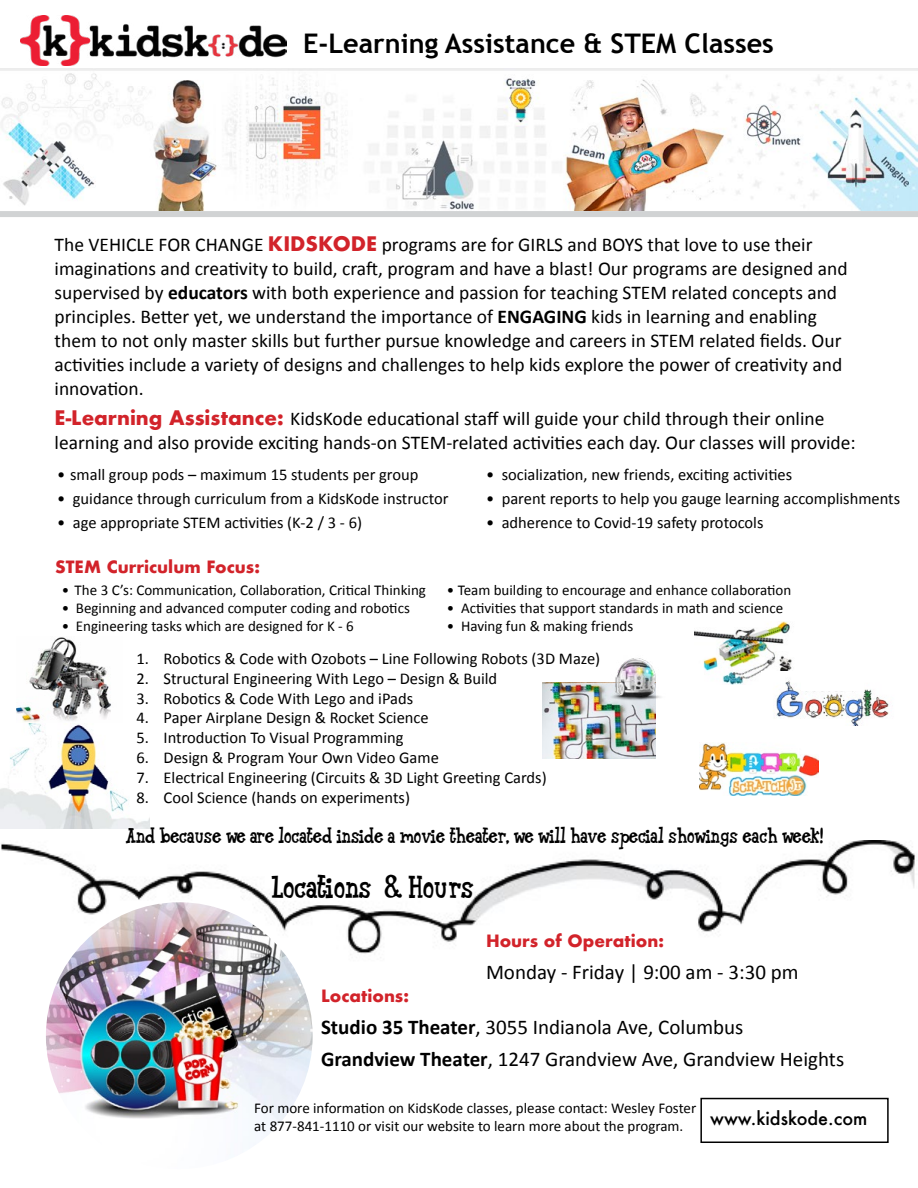
<style>
.page{position:relative;width:918px;height:1188px;background:#fff}
.page>*{position:absolute;margin:0;border:0;box-sizing:border-box;transform-origin:0 0}
.t1{font:700 27px "Trebuchet MS";color:#000}
.t2{font:27px "Alan Font";color:#000}
.t3{font:21px/31.7px "Calibri";color:#000}
.t4{font:19.5px/24px "Calibri";color:#000}
.t5{font:18px "Alan Font";color:#000}
.t6{font:500 18px "Futura";color:#000}
.t7{font:16.5px "Calibri";color:#000}
.t8{font:700 16.5px "Futura";color:#d2232a}
.t9{font:15px/18px "Calibri";color:#000}
.s1{font-family:"Futura";font-weight:700;color:#d2232a}
.s2{font-weight:700}
</style>
<div class="page">
<img style="left:16px;top:637px;width:95px;height:87px">
<img style="left:1px;top:841px;width:914px;height:127px">
<img style="left:0;top:69px;width:918px;height:142px">
<img style="left:21px;top:16px;width:265px;height:49px">
<div style="left:0;top:211px;width:918px;height:6px;background:#d1d3d4"></div>
<img style="left:699px;top:742px;width:119px;height:54px">
<img style="left:694px;top:621px;width:98px;height:64px">
<div style="left:700px;top:1098px;width:189px;height:45px;border:2px solid #000"></div>
<img style="left:762px;top:671px;width:127px;height:54px">
<div style="left:801px;top:677px;width:63px;height:14px;background:#fff"></div>
<img style="left:542px;top:682px;width:114px;height:77px">
<img style="left:605px;top:658px;width:56px;height:44px">
<img style="left:0;top:724px;width:150px;height:104px">
<img style="left:46px;top:902px;width:267px;height:267px;border-radius:133px">
<h1 class="t1" style="left:303px;top:26px;width:472px">E-Learning Assistance &amp; STEM Classes</h1>
<p class="t4" style="left:55px;top:232px;width:795px">The VEHICLE FOR CHANGE <span class="s1">KIDSKODE</span> programs are for GIRLS and BOYS that love to use their imaginations and creativity to build, craft, program and have a blast! Our programs are designed and supervised by <span class="s2">educators</span> with both experience and passion for teaching STEM related concepts and principles. Better yet, we understand the importance of <span class="s2">ENGAGING</span> kids in learning and enabling them to not only master skills but further pursue knowledge and careers in STEM related fields. Our activities include a variety of designs and challenges to help kids explore the power of creativity and innovation.</p>
<p class="t4" style="left:55px;top:407px;width:803px"><span class="s1">E-Learning Assistance:</span> KidsKode educational staff will guide your child through their online learning and also provide exciting hands-on STEM-related activities each day. Our classes will provide:</p>
<p class="t7" style="left:57px;top:464px;width:363px">• small group pods – maximum 15 students per group</p>
<p class="t7" style="left:57px;top:488px;width:393px">• guidance through curriculum from a KidsKode instructor</p>
<p class="t7" style="left:57px;top:512px;width:306px">• age appropriate STEM activities (K-2 / 3 - 6)</p>
<p class="t7" style="left:486px;top:464px;width:308px">• socialization, new friends, exciting activities</p>
<p class="t7" style="left:486px;top:488px;width:416px">• parent reports to help you gauge learning accomplishments</p>
<p class="t7" style="left:486px;top:512px;width:279px">• adherence to Covid-19 safety protocols</p>
<p class="t8" style="left:55px;top:555px;width:206px">STEM Curriculum Focus:</p>
<p class="t9" style="left:62px;top:581px;width:366px">• The 3 C’s: Communication, Collaboration, Critical Thinking</p>
<p class="t9" style="left:62px;top:599px;width:350px">• Beginning and advanced computer coding and robotics</p>
<p class="t9" style="left:62px;top:617px;width:294px">• Engineering tasks which are designed for K - 6</p>
<p class="t9" style="left:447px;top:581px;width:346px">• Team building to encourage and enhance collaboration</p>
<p class="t9" style="left:447px;top:599px;width:338px">• Activities that support standards in math and science</p>
<p class="t9" style="left:447px;top:617px;width:188px">• Having fun &amp; making friends</p>
<p class="t7" style="left:137px;top:648px;width:465px">1. Robotics &amp; Code with Ozobots – Line Following Robots (3D Maze)</p>
<p class="t7" style="left:137px;top:668px;width:362px">2. Structural Engineering With Lego – Design &amp; Build</p>
<p class="t7" style="left:137px;top:688px;width:278px">3. Robotics &amp; Code With Lego and iPads</p>
<p class="t7" style="left:137px;top:708px;width:294px">4. Paper Airplane Design &amp; Rocket Science</p>
<p class="t7" style="left:137px;top:727px;width:269px">5. Introduction To Visual Programming</p>
<p class="t7" style="left:137px;top:747px;width:304px">6. Design &amp; Program Your Own Video Game</p>
<p class="t7" style="left:137px;top:767px;width:412px">7. Electrical Engineering (Circuits &amp; 3D Light Greeting Cards)</p>
<p class="t7" style="left:137px;top:787px;width:275px">8. Cool Science (hands on experiments)</p>
<p class="t5" style="left:127px;top:826px;width:699px">And because we are located inside a movie theater, we will have special showings each week!</p>
<h1 class="t2" style="left:272px;top:873px;width:204px">Locations /&amp; Hours</h1>
<p class="t8" style="left:486px;top:929px;width:179px">Hours of Operation:</p>
<p class="t3" style="left:486px;top:956px;width:314px">Monday - Friday | 9:00 am - 3:30 pm</p>
<p class="t8" style="left:321px;top:984px;width:89px">Locations:</p>
<p class="t3" style="left:321px;top:1011px;width:525px"><span class="s2">Studio 35 Theater</span>, 3055 Indianola Ave, Columbus<br><span class="s2">Grandview Theater</span>, 1247 Grandview Ave, Grandview Heights</p>
<p class="t9" style="left:254px;top:1099px;width:444px">For more information on KidsKode classes, please contact: Wesley Foster at 877-841-1110 or visit our website to learn more about the program.</p>
<p class="t6" style="left:710px;top:1106px;width:159px">www.kidskode.com</p>
</div>
